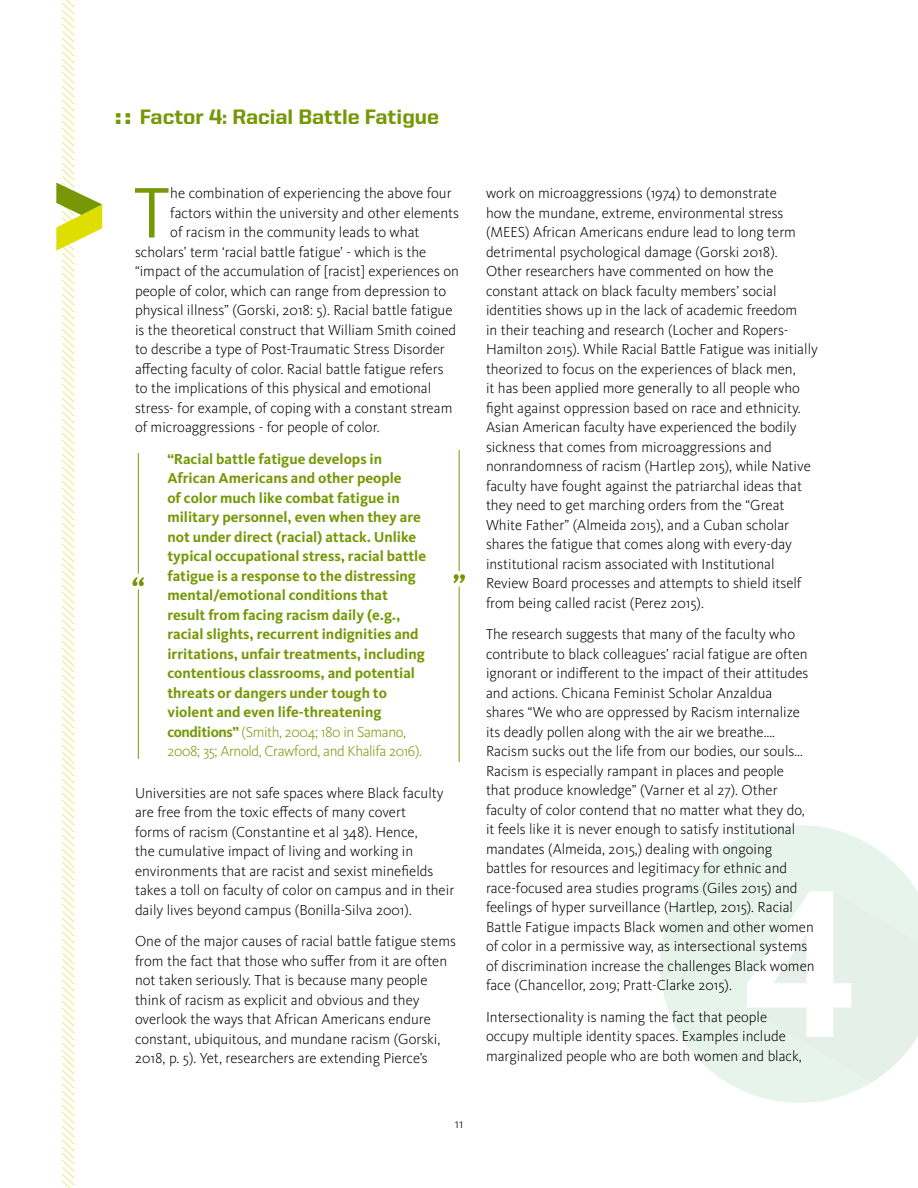
<style>
.page{position:relative;width:918px;height:1188px;background:#fff}
.page>*{position:absolute;margin:0;border:0;box-sizing:border-box;transform-origin:0 0}
.body{font:500 71.55px "United Sans Reg";color:#769807}
.Main_head{font:800 21px "United Sans Reg";color:#769807}
.t1{font:italic 300 18px "Kievit OT";color:#e2e14f}
.body-2{font:300 15px/19.5px "Kievit OT";color:#000}
.bold_10pt{font:700 15px/19.5px "Kievit OT";color:#769807}
.t2{font:300 13.5px "Kievit OT";color:#000}
.s1{font-family:"Arial";font-weight:900}
.s2{font-weight:300}
</style>
<div class="page">
<svg style="left:660px;top:825px;width:257px;height:278px;fill:#e6f4ec"></svg>
<svg style="left:747px;top:891px;width:171px;height:191px"></svg>
<svg style="left:132px;top:577px;width:12px;height:9px"></svg>
<hr style="left:138px;top:454px;width:1px;height:120px;background:#77990c">
<hr style="left:138px;top:589px;width:1px;height:169px;background:#77990c">
<svg style="left:453px;top:574px;width:12px;height:9px"></svg>
<hr style="left:459px;top:587px;width:1px;height:174px;background:#77990c">
<hr style="left:459px;top:450px;width:1px;height:121px;background:#77990c">
<svg style="left:56px;top:183px;width:46px;height:68px"></svg>
<p class="t1" style="left:59px;top:1194px;width:1205px;rotate:-90deg">////////////////////////////////////////////////////////////////////////////////////////////////////////////////////////////////////////////////////////////////////////////</p>
<p class="Main_head" style="left:115px;top:105px;width:326px"><span class="s1">: :</span> Factor 4: Racial Battle Fatigue</p>
<p class="body" style="left:133px;top:174px;width:39px">T</p>
<p class="body-2" style="left:170px;top:184px;width:283px">he combination of experiencing the above four</p>
<p class="body-2" style="left:170px;top:203px;width:290px">factors within the university and other elements</p>
<p class="body-2" style="left:170px;top:223px;width:251px">of racism in the community leads to what</p>
<p class="body-2" style="left:135px;top:242px;width:293px">scholars’ term ‘racial battle fatigue’ - which is the</p>
<p class="body-2" style="left:135px;top:262px;width:325px">“impact of the accumulation of [racist] experiences on</p>
<p class="body-2" style="left:135px;top:281px;width:313px">people of color, which can range from depression to</p>
<p class="body-2" style="left:135px;top:301px;width:319px">physical illness” (Gorski, 2018: 5). Racial battle fatigue</p>
<p class="body-2" style="left:135px;top:320px;width:323px">is the theoretical construct that William Smith coined</p>
<p class="body-2" style="left:135px;top:340px;width:311px">to describe a type of Post-Traumatic Stress Disorder</p>
<p class="body-2" style="left:135px;top:359px;width:310px">affecting faculty of color. Racial battle fatigue refers</p>
<p class="body-2" style="left:135px;top:379px;width:298px">to the implications of this physical and emotional</p>
<p class="body-2" style="left:135px;top:398px;width:319px">stress- for example, of coping with a constant stream</p>
<p class="body-2" style="left:135px;top:418px;width:246px">of microaggressions - for people of color.</p>
<p class="bold_10pt" style="left:167px;top:449px;width:260px">“Racial battle fatigue develops in African Americans and other people<br>of color much like combat fatigue in military personnel, even when they are not under direct (racial) attack. Unlike typical occupational stress, racial battle fatigue is a response to the distressing mental/emotional conditions that result from facing racism daily (e.g., racial slights, recurrent indignities and irritations, unfair treatments, including contentious classrooms, and potential threats or dangers under tough to violent and even life-threatening conditions” <span class="s2">(Smith, 2004; 180 in Samano, 2008; 35; Arnold, Crawford, and Khalifa 2016).</span></p>
<p class="body-2" style="left:135px;top:783px;width:321px">Universities are not safe spaces where Black faculty are free from the toxic effects of many covert<br>forms of racism (Constantine et al 348). Hence,<br>the cumulative impact of living and working in environments that are racist and sexist minefields takes a toll on faculty of color on campus and in their daily lives beyond campus (Bonilla-Silva 2001).</p>
<p class="body-2" style="left:135px;top:932px;width:322px">One of the major causes of racial battle fatigue stems from the fact that those who suffer from it are often not taken seriously. That is because many people think of racism as explicit and obvious and they overlook the ways that African Americans endure constant, ubiquitous, and mundane racism (Gorski, 2018, p. 5). Yet, researchers are extending Pierce’s</p>
<p class="t2" style="left:455px;top:1116px;width:10px">11</p>
<p class="body-2" style="left:486px;top:184px;width:333px">work on microaggressions (1974) to demonstrate<br>how the mundane, extreme, environmental stress (MEES) African Americans endure lead to long term detrimental psychological damage (Gorski 2018).<br>Other researchers have commented on how the constant attack on black faculty members’ social identities shows up in the lack of academic freedom<br>in their teaching and research (Locher and Ropers-Hamilton 2015). While Racial Battle Fatigue was initially theorized to focus on the experiences of black men,<br>it has been applied more generally to all people who fight against oppression based on race and ethnicity.<br>Asian American faculty have experienced the bodily sickness that comes from microaggressions and nonrandomness of racism (Hartlep 2015), while Native faculty have fought against the patriarchal ideas that they need to get marching orders from the “Great White Father” (Almeida 2015), and a Cuban scholar shares the fatigue that comes along with every-day institutional racism associated with Institutional Review Board processes and attempts to shield itself from being called racist (Perez 2015).</p>
<p class="body-2" style="left:486px;top:625px;width:330px">The research suggests that many of the faculty who contribute to black colleagues’ racial fatigue are often ignorant or indifferent to the impact of their attitudes and actions. Chicana Feminist Scholar Anzaldua<br>shares “We who are oppressed by Racism internalize its deadly pollen along with the air we breathe….<br>Racism sucks out the life from our bodies, our souls… Racism is especially rampant in places and people<br>that produce knowledge” (Varner et al 27). Other faculty of color contend that no matter what they do, it feels like it is never enough to satisfy institutional mandates (Almeida, 2015,) dealing with ongoing battles for resources and legitimacy for ethnic and race-focused area studies programs (Giles 2015) and feelings of hyper surveillance (Hartlep, 2015). Racial Battle Fatigue impacts Black women and other women of color in a permissive way, as intersectional systems of discrimination increase the challenges Black women face (Chancellor, 2019; Pratt-Clarke 2015).</p>
<p class="body-2" style="left:486px;top:1007px;width:317px">Intersectionality is naming the fact that people occupy multiple identity spaces. Examples include marginalized people who are both women and black,</p>
</div>
